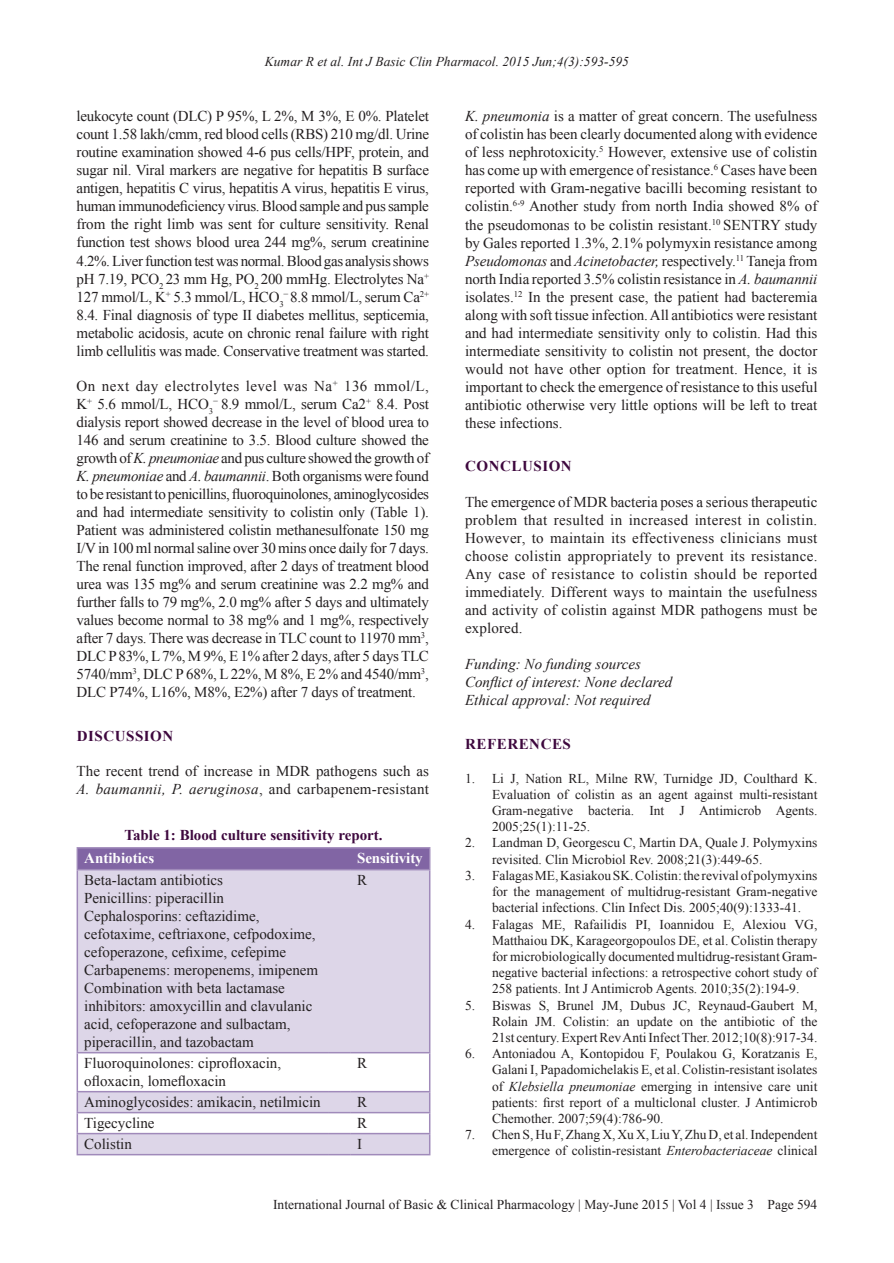
<style>
.page{position:relative;width:894px;height:1263px;background:#fff}
.page>*{position:absolute;margin:0;border:0;box-sizing:border-box;transform-origin:0 0}
.TX{font:15px/18px "Times New Roman";color:#231f20;text-align:justify}
.TB{font:15px/18px "Times New Roman";color:#231f20}
.TX_Conflict{font:italic 15px "Times New Roman";color:#231f20}
.TT{font:700 15px "Times New Roman";color:#3e083e}
.TT-2{font:700 15px "Times New Roman";letter-spacing:.035em;color:#3e083e}
.TX-2{font:italic 15px "Times New Roman";color:#231f20}
.TCH{font:700 15px "Times New Roman";letter-spacing:-.005em;color:#fff}
.TBL{font:15px "Times New Roman";color:#231f20}
.REF{font:13.5px/16.2px "Times New Roman";color:#231f20;text-align:justify}
.RH{font:italic 13.5px "Times New Roman";color:#231f20}
.s1{font-style:italic}
</style>
<div class="page">
<svg style="left:78px;top:870px;width:351px;height:283px;fill:#ddd6e8"></svg>
<hr style="left:76px;top:1052px;width:252px;height:1px;background:#a08aba">
<svg style="left:328px;top:1052px;width:22px;height:1px"></svg>
<hr style="left:350px;top:1052px;width:80px;height:1px;background:#a08aba">
<hr style="left:76px;top:1091px;width:252px;height:1px;background:#a08aba">
<svg style="left:328px;top:1091px;width:22px;height:1px"></svg>
<hr style="left:350px;top:1091px;width:80px;height:1px;background:#a08aba">
<hr style="left:76px;top:1111px;width:252px;height:2px;background:#a08aba">
<hr style="left:328px;top:1111px;width:22px;height:2px;background:#a08aba">
<hr style="left:350px;top:1111px;width:80px;height:2px;background:#a08aba">
<hr style="left:76px;top:1153px;width:252px;height:2px;background:#a08aba">
<hr style="left:328px;top:1153px;width:22px;height:2px;background:#a08aba">
<hr style="left:350px;top:1153px;width:80px;height:2px;background:#a08aba">
<hr style="left:76px;top:870px;width:2px;height:182px;background:#a08aba">
<hr style="left:429px;top:870px;width:1px;height:182px;background:#a08aba">
<hr style="left:76px;top:1053px;width:2px;height:38px;background:#a08aba">
<hr style="left:429px;top:1053px;width:1px;height:38px;background:#a08aba">
<svg style="left:76px;top:1092px;width:2px;height:61px"></svg>
<svg style="left:429px;top:1092px;width:1px;height:61px"></svg>
<hr style="left:76px;top:1132px;width:252px;height:2px;background:#a08aba">
<hr style="left:328px;top:1132px;width:22px;height:2px;background:#a08aba">
<hr style="left:350px;top:1132px;width:80px;height:2px;background:#a08aba">
<hr style="left:76px;top:847px;width:252px;height:1px;background:#a08aba">
<hr style="left:76px;top:848px;width:2px;height:21px;background:#a08aba">
<hr style="left:76px;top:869px;width:252px;height:1px;background:#a08aba">
<svg style="left:78px;top:847px;width:352px;height:23px;background:#8469a6"></svg>
<hr style="left:350px;top:869px;width:80px;height:1px;background:#a08aba">
<p class="RH" style="left:265px;top:52px;width:365px">Kumar R et al. Int J Basic Clin Pharmacol. 2015 Jun;4(3):593-595</p>
<p class="TX" style="left:76px;top:107px;width:354px">leukocyte count (DLC) P 95%, L 2%, M 3%, E 0%. Platelet count 1.58 lakh/cmm, red blood cells (RBS) 210 mg/dl. Urine routine examination showed 4-6 pus cells/HPF, protein, and sugar nil. Viral markers are negative for hepatitis B surface antigen, hepatitis C virus, hepatitis A virus, hepatitis E virus, human immunodeficiency virus. Blood sample and pus sample from the right limb was sent for culture sensitivity. Renal function test shows blood urea 244 mg%, serum creatinine 4.2%. Liver function test was normal. Blood gas analysis shows pH 7.19, PCO<sub>2</sub> 23 mm Hg, PO<sub>2</sub> 200 mmHg. Electrolytes Na<sup>+ </sup>127 mmol/L, K<sup>+</sup> 5.3 mmol/L, HCO<sub>3</sub><sup>−</sup> 8.8 mmol/L, serum Ca<sup>2+ </sup>8.4. Final diagnosis of type II diabetes mellitus, septicemia, metabolic acidosis, acute on chronic renal failure with right limb cellulitis was made. Conservative treatment was started.</p>
<p class="TX" style="left:76px;top:376px;width:354px">On next day electrolytes level was Na<sup>+</sup> 136 mmol/L, K<sup>+</sup> 5.6 mmol/L, HCO<sub>3</sub><sup>−</sup> 8.9 mmol/L, serum Ca2<sup>+</sup> 8.4. Post dialysis report showed decrease in the level of blood urea to 146 and serum creatinine to 3.5. Blood culture showed the growth of <span class="s1">K. pneumoniae</span> and pus culture showed the growth of <span class="s1">K. pneumoniae</span> and <span class="s1">A. baumannii</span>. Both organisms were found to be resistant to penicillins, fluoroquinolones, aminoglycosides and had intermediate sensitivity to colistin only (Table 1).<br>Patient was administered colistin methanesulfonate 150 mg I/V in 100 ml normal saline over 30 mins once daily for 7 days.<br>The renal function improved, after 2 days of treatment blood urea was 135 mg% and serum creatinine was 2.2 mg% and further falls to 79 mg%, 2.0 mg% after 5 days and ultimately values become normal to 38 mg% and 1 mg%, respectively after 7 days. There was decrease in TLC count to 11970 mm<sup>3</sup>, DLC P 83%, L 7%, M 9%, E 1% after 2 days, after 5 days TLC 5740/mm<sup>3</sup>, DLC P 68%, L 22%, M 8%, E 2% and 4540/mm<sup>3</sup>, DLC P74%, L16%, M8%, E2%) after 7 days of treatment.</p>
<h1 class="TT-2" style="left:77px;top:725px;width:98px">DISCUSSION</h1>
<p class="TX" style="left:76px;top:761px;width:354px">The recent trend of increase in MDR pathogens such as<br><span class="s1">A. baumannii, P. aeruginosa</span>, and carbapenem-resistant</p>
<p class="TT" style="left:124px;top:824px;width:260px">Table 1: Blood culture sensitivity report.</p>
<p class="TCH" style="left:84px;top:847px;width:72px">Antibiotics</p>
<p class="TCH" style="left:357px;top:847px;width:67px">Sensitivity</p>
<p class="TB" style="left:84px;top:870px;width:140px">Beta‑lactam antibiotics</p>
<p class="TB" style="left:84px;top:888px;width:141px">Penicillins: piperacillin</p>
<p class="TB" style="left:84px;top:906px;width:233px">Cephalosporins: ceftazidime, cefotaxime, ceftriaxone, cefpodoxime, cefoperazone, cefixime, cefepime</p>
<p class="TB" style="left:84px;top:960px;width:235px">Carbapenems: meropenems, imipenem</p>
<p class="TB" style="left:84px;top:978px;width:229px">Combination with beta lactamase inhibitors: amoxycillin and clavulanic acid, cefoperazone and sulbactam, piperacillin, and tazobactam</p>
<p class="TB" style="left:357px;top:870px;width:12px">R</p>
<p class="TB" style="left:84px;top:1053px;width:198px">Fluoroquinolones: ciprofloxacin, ofloxacin, lomefloxacin</p>
<p class="TB" style="left:357px;top:1053px;width:12px">R</p>
<p class="TB" style="left:84px;top:1092px;width:238px">Aminoglycosides: amikacin, netilmicin</p>
<p class="TB" style="left:357px;top:1092px;width:12px">R</p>
<p class="TB" style="left:84px;top:1113px;width:72px">Tigecycline</p>
<p class="TB" style="left:357px;top:1113px;width:12px">R</p>
<p class="TBL" style="left:84px;top:1133px;width:49px">Colistin</p>
<p class="TBL" style="left:357px;top:1133px;width:6px">I</p>
<p class="TX" style="left:465px;top:107px;width:354px"><span class="s1">K. pneumonia</span> is a matter of great concern. The usefulness of colistin has been clearly documented along with evidence of less nephrotoxicity.<sup>5</sup> However, extensive use of colistin has come up with emergence of resistance.<sup>6</sup> Cases have been reported with Gram-negative bacilli becoming resistant to colistin.<sup>6-9</sup> Another study from north India showed 8% of the pseudomonas to be colistin resistant.<sup>10</sup> SENTRY study by Gales reported 1.3%, 2.1% polymyxin resistance among <span class="s1">Pseudomonas</span> and <span class="s1">Acinetobacter,</span> respectively.<sup>11</sup> Taneja from north India reported 3.5% colistin resistance in <span class="s1">A. baumannii </span>isolates.<sup>12</sup> In the present case, the patient had bacteremia along with soft tissue infection. All antibiotics were resistant and had intermediate sensitivity only to colistin. Had this intermediate sensitivity to colistin not present, the doctor would not have other option for treatment. Hence, it is important to check the emergence of resistance to this useful antibiotic otherwise very little options will be left to treat these infections.</p>
<h1 class="TT-2" style="left:465px;top:455px;width:108px">CONCLUSION</h1>
<p class="TX" style="left:465px;top:492px;width:354px">The emergence of MDR bacteria poses a serious therapeutic problem that resulted in increased interest in colistin.<br>However, to maintain its effectiveness clinicians must choose colistin appropriately to prevent its resistance.<br>Any case of resistance to colistin should be reported immediately. Different ways to maintain the usefulness and activity of colistin against MDR pathogens must be explored.</p>
<p class="TX_Conflict" style="left:465px;top:653px;width:177px">Funding: No funding sources</p>
<p class="TX_Conflict" style="left:465px;top:672px;width:209px">Conflict of interest: None declared</p>
<p class="TX-2" style="left:465px;top:690px;width:187px">Ethical approval: Not required</p>
<h1 class="TT-2" style="left:465px;top:733px;width:107px">REFERENCES</h1>
<p class="REF" style="left:492px;top:769px;width:327px;text-indent:-27px">1. Li J, Nation RL, Milne RW, Turnidge JD, Coulthard K.<br>Evaluation of colistin as an agent against multi-resistant Gram-negative bacteria. Int J Antimicrob Agents.<br>2005;25(1):11-25.</p>
<p class="REF" style="left:492px;top:834px;width:327px;text-indent:-27px">2. Landman D, Georgescu C, Martin DA, Quale J. Polymyxins revisited. Clin Microbiol Rev. 2008;21(3):449-65.</p>
<p class="REF" style="left:492px;top:867px;width:327px;text-indent:-27px">3. Falagas ME, Kasiakou SK. Colistin: the revival of polymyxins for the management of multidrug-resistant Gram-negative bacterial infections. Clin Infect Dis. 2005;40(9):1333-41.</p>
<p class="REF" style="left:492px;top:915px;width:327px;text-indent:-27px">4. Falagas ME, Rafailidis PI, Ioannidou E, Alexiou VG, Matthaiou DK, Karageorgopoulos DE, et al. Colistin therapy for microbiologically documented multidrug-resistant Gram&shy;negative bacterial infections: a retrospective cohort study of 258 patients. Int J Antimicrob Agents. 2010;35(2):194-9.</p>
<p class="REF" style="left:492px;top:996px;width:327px;text-indent:-27px">5. Biswas S, Brunel JM, Dubus JC, Reynaud-Gaubert M, Rolain JM. Colistin: an update on the antibiotic of the 21st century. Expert Rev Anti Infect Ther. 2012;10(8):917‑34.</p>
<p class="REF" style="left:492px;top:1045px;width:327px;text-indent:-27px">6. Antoniadou A, Kontopidou F, Poulakou G, Koratzanis E, Galani I, Papadomichelakis E, et al. Colistin-resistant isolates of <span class="s1">Klebsiella pneumoniae</span> emerging in intensive care unit patients: first report of a multiclonal cluster. J Antimicrob Chemother. 2007;59(4):786-90.</p>
<p class="REF" style="left:465px;top:1126px;width:354px;text-align:right">7. Chen S, Hu F, Zhang X, Xu X, Liu Y, Zhu D, et al. Independent emergence of colistin-resistant <span class="s1">Enterobacteriaceae</span> clinical</p>
<p class="REF" style="left:273px;top:1195px;width:545px">International Journal of Basic &amp; Clinical Pharmacology | May-June 2015 | Vol 4 | Issue 3 Page 594</p>
</div>
